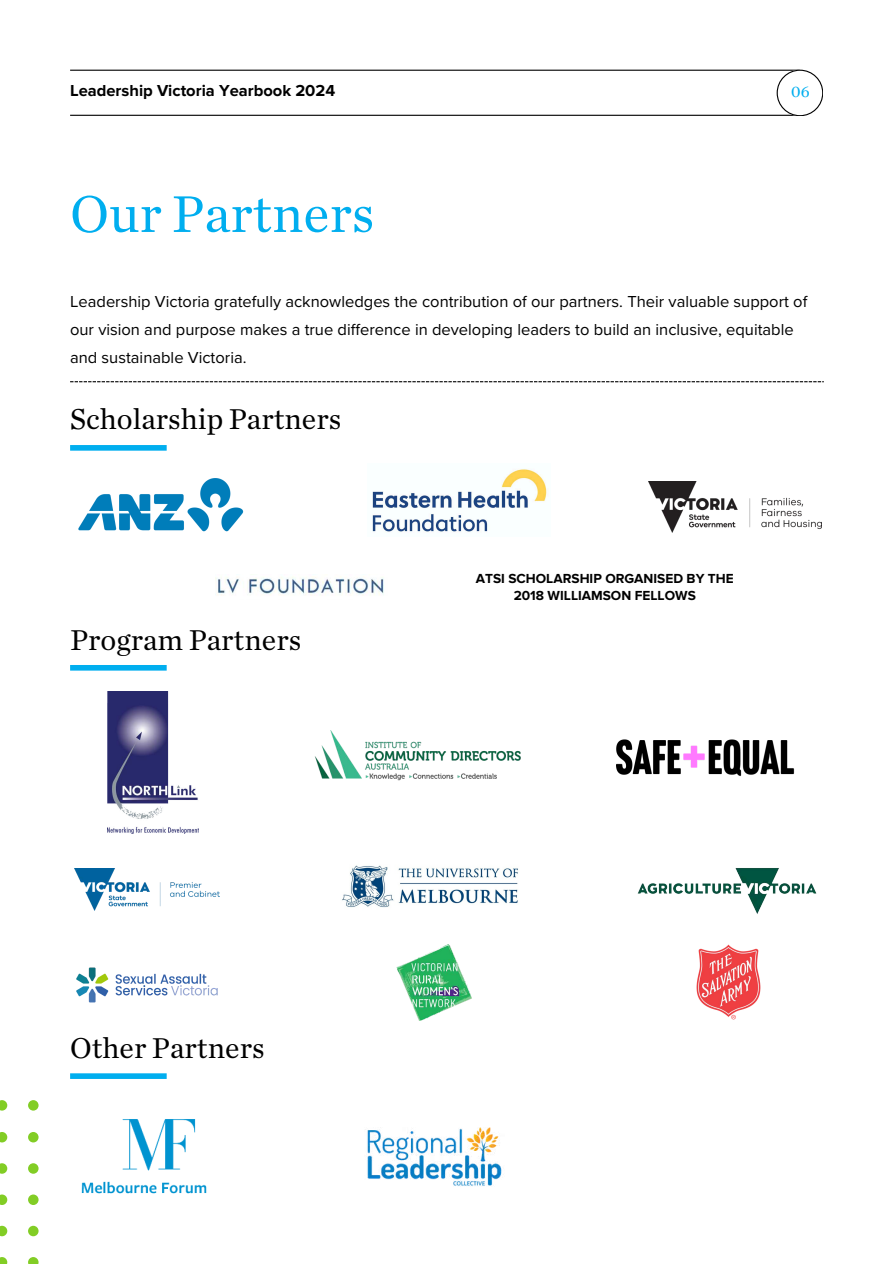
<style>
.page{position:relative;width:894px;height:1264px;background:#fff}
.page>*{position:absolute;margin:0;border:0;box-sizing:border-box;transform-origin:0 0}
.t1{font:54px "Chronicle Text G1";color:#00aeef}
.t2{font:30px "Chronicle Text G1";color:#000}
.t3{font:16.5px/28.2px "Proxima Nova";color:#000}
.t4{font:700 16.5px "Proxima Nova";color:#000}
.t5{font:16.5px "Chronicle Text G1";color:#00aeef}
.t6{font:700 13.65px/16.4px "Proxima Nova";color:#000;text-align:center}
</style>
<div class="page">
<hr style="left:70px;top:115px;width:729px;height:1px;background:#000">
<svg style="left:70px;top:381px;width:753px;height:1px"></svg>
<hr style="left:70px;top:70px;width:729px;height:1px;background:#000">
<svg style="left:776px;top:70px;width:46px;height:46px"></svg>
<img style="left:78px;top:478px;width:166px;height:54px">
<img style="left:372px;top:469px;width:175px;height:63px">
<img style="left:648px;top:482px;width:173px;height:50px">
<img style="left:217px;top:576px;width:167px;height:20px">
<img style="left:616px;top:739px;width:179px;height:37px">
<img style="left:107px;top:692px;width:91px;height:141px">
<img style="left:314px;top:730px;width:207px;height:50px">
<img style="left:76px;top:967px;width:142px;height:36px">
<img style="left:396px;top:944px;width:75px;height:76px">
<img style="left:342px;top:865px;width:176px;height:43px">
<img style="left:696px;top:944px;width:65px;height:76px">
<img style="left:637px;top:868px;width:180px;height:46px">
<img style="left:74px;top:868px;width:145px;height:42px">
<svg style="left:0;top:1100px;width:39px;height:163px"></svg>
<div style="left:70px;top:665px;width:97px;height:5px;background:#00aeef"></div>
<div style="left:70px;top:1073px;width:97px;height:5px;background:#00aeef"></div>
<img style="left:81px;top:1119px;width:126px;height:75px">
<div style="left:70px;top:445px;width:97px;height:5px;background:#00aeef"></div>
<img style="left:367px;top:1127px;width:135px;height:59px">
<p class="t4" style="left:70px;top:81px;width:266px">Leadership Victoria Yearbook 2024</p>
<h1 class="t1" style="left:70px;top:173px;width:306px">Our Partners</h1>
<p class="t5" style="left:791px;top:79px;width:20px">06</p>
<p class="t3" style="left:70px;top:286px;width:738px">Leadership Victoria gratefully acknowledges the contribution of our partners. Their valuable support of our vision and purpose makes a true difference in developing leaders to build an inclusive, equitable and sustainable Victoria.</p>
<h2 class="t2" style="left:70px;top:396px;width:273px">Scholarship Partners</h2>
<h2 class="t2" style="left:70px;top:617px;width:233px">Program Partners</h2>
<p class="t6" style="left:475px;top:571px;width:259px">ATSI SCHOLARSHIP ORGANISED BY THE<br>2018 WILLIAMSON FELLOWS</p>
<h2 class="t2" style="left:70px;top:1025px;width:196px">Other Partners</h2>
</div>
